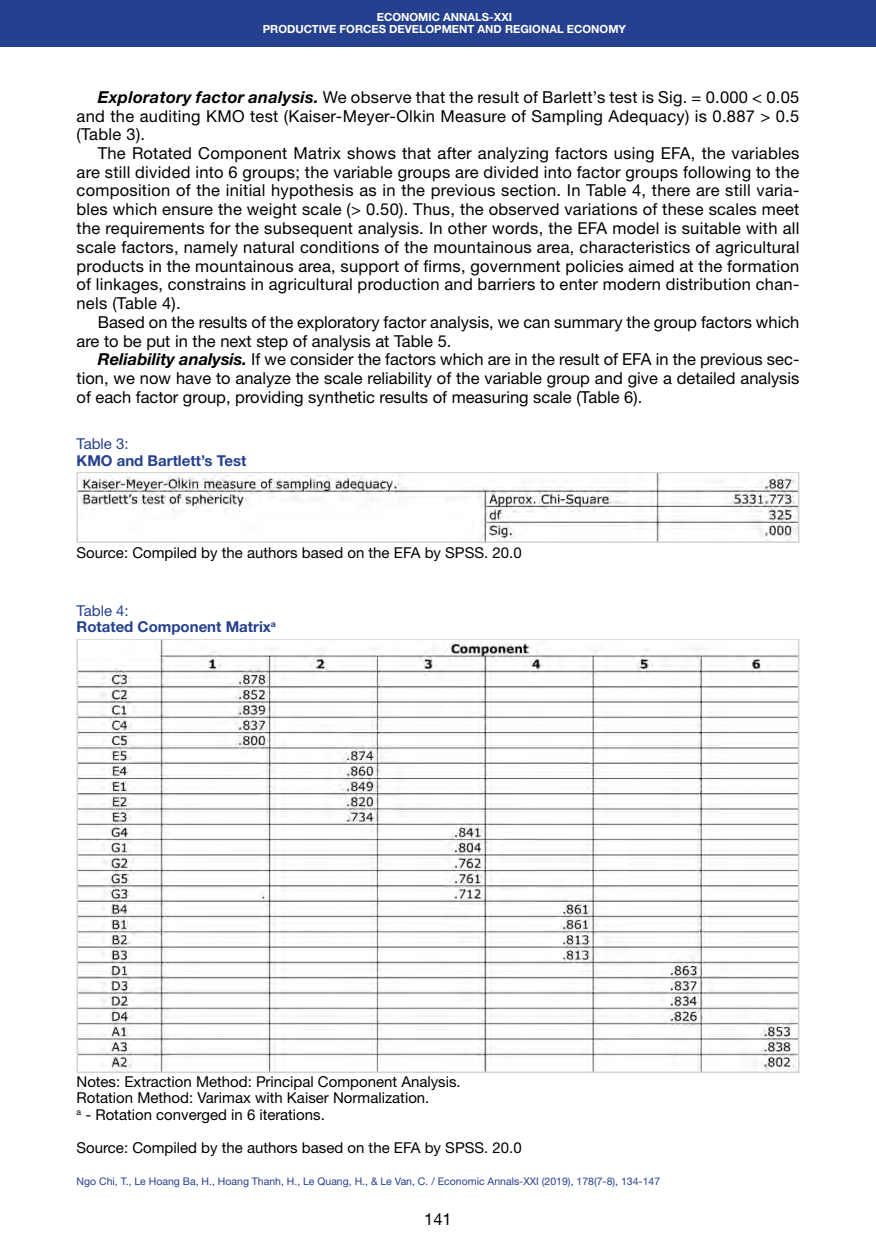
<style>
.page{position:relative;width:876px;height:1246px;background:#fff}
.page>*{position:absolute;margin:0;border:0;box-sizing:border-box;transform-origin:0 0}
.Абзац_2019{font:16.5px/18.8px "Helvetica Neue LTW1 G";color:#000;text-align:justify}
.Таблицы__рисунки__по{font:15px "Helvetica Neue LTW1 G";color:#000}
.Таблицы___рисунки_ша{font:700 15px "Helvetica Neue LTW1 G";color:#25408f}
.Таблицы___рисунки_ша-2{font:15px "Helvetica Neue LTW1 G";color:#25408f}
.Посада_2016{font:700 11.25px "Helvetica Neue LTW1 G";color:#fff}
.Нижний_колонтитул_20{font:10.5px "Helvetica Neue LTW1 G";color:#25408f}
.s1{font-weight:700;font-style:italic}
</style>
<div class="page">
<div style="left:0;top:0;width:876px;height:47px;background:#25408f"></div>
<img style="left:79px;top:475px;width:717px;height:65px">
<div style="left:76px;top:472px;width:723px;height:71px;border:2px solid #d1d3d4"></div>
<img style="left:80px;top:641px;width:716px;height:429px">
<div style="left:77px;top:638px;width:722px;height:435px;border:2px solid #d1d3d4"></div>
<p class="Посада_2016" style="left:377px;top:10px;width:137px">ECONOMIC ANNALS-XXI</p>
<p class="Посада_2016" style="left:263px;top:22px;width:365px">PRODUCTIVE FORCES DEVELOPMENT AND REGIONAL ECONOMY</p>
<p class="Абзац_2019" style="left:77px;top:87px;width:724px;text-indent:21px"><span class="s1">Exploratory factor analysis.</span> We observe that the result of Barlett’s test is Sig. = 0.000 &lt; 0.05 and the auditing KMO test (Kaiser-Meyer-Olkin Measure of Sampling Adequacy) is 0.887 &gt; 0.5 (Table 3).</p>
<p class="Абзац_2019" style="left:77px;top:144px;width:724px;text-indent:21px">The Rotated Component Matrix shows that after analyzing factors using EFA, the variables are still divided into 6 groups; the variable groups are divided into factor groups following to the composition of the initial hypothesis as in the previous section. In Table 4, there are still varia&shy;bles which ensure the weight scale (&gt; 0.50). Thus, the observed variations of these scales meet the requirements for the subsequent analysis. In other words, the EFA model is suitable with all scale factors, namely natural conditions of the mountainous area, characteristics of agricultural products in the mountainous area, support of firms, government policies aimed at the formation of linkages, constrains in agricultural production and barriers to enter modern distribution chan&shy;nels (Table 4).</p>
<p class="Абзац_2019" style="left:77px;top:312px;width:724px;text-indent:21px">Based on the results of the exploratory factor analysis, we can summary the group factors which are to be put in the next step of analysis at Table 5.</p>
<p class="Абзац_2019" style="left:77px;top:350px;width:724px;text-indent:21px"><span class="s1">Reliability analysis.</span> If we consider the factors which are in the result of EFA in the previous sec&shy;tion, we now have to analyze the scale reliability of the variable group and give a detailed analysis of each factor group, providing synthetic results of measuring scale (Table 6).</p>
<p class="Таблицы___рисунки_ша-2" style="left:77px;top:434px;width:54px">Table 3:</p>
<p class="Таблицы___рисунки_ша" style="left:77px;top:451px;width:171px">KMO and Bartlett’s Test</p>
<p class="Таблицы__рисунки__по" style="left:76px;top:543px;width:447px">Source: Compiled by the authors based on the EFA by SPSS. 20.0</p>
<p class="Таблицы___рисунки_ша-2" style="left:77px;top:601px;width:54px">Table 4:</p>
<p class="Таблицы___рисунки_ша" style="left:77px;top:618px;width:201px">Rotated Component Matrix<sup>a</sup></p>
<p class="Таблицы__рисунки__по" style="left:77px;top:1072px;width:386px">Notes: Extraction Method: Principal Component Analysis.</p>
<p class="Таблицы__рисунки__по" style="left:77px;top:1089px;width:354px">Rotation Method: Varimax with Kaiser Normalization.</p>
<p class="Таблицы__рисунки__по" style="left:77px;top:1105px;width:250px"><sup>a</sup> - Rotation converged in 6 iterations.</p>
<p class="Таблицы__рисунки__по" style="left:77px;top:1138px;width:447px">Source: Compiled by the authors based on the EFA by SPSS. 20.0</p>
<p class="Нижний_колонтитул_20" style="left:77px;top:1174px;width:585px">Ngo Chi, T., Le Hoang Ba, H., Hoang Thanh, H., Le Quang, H., &amp; Le Van, C. / Economic Annals-XXI (2019), 178(7-8), 134-147</p>
<p class="Абзац_2019" style="left:424px;top:1209px;width:29px">141</p>
</div>
